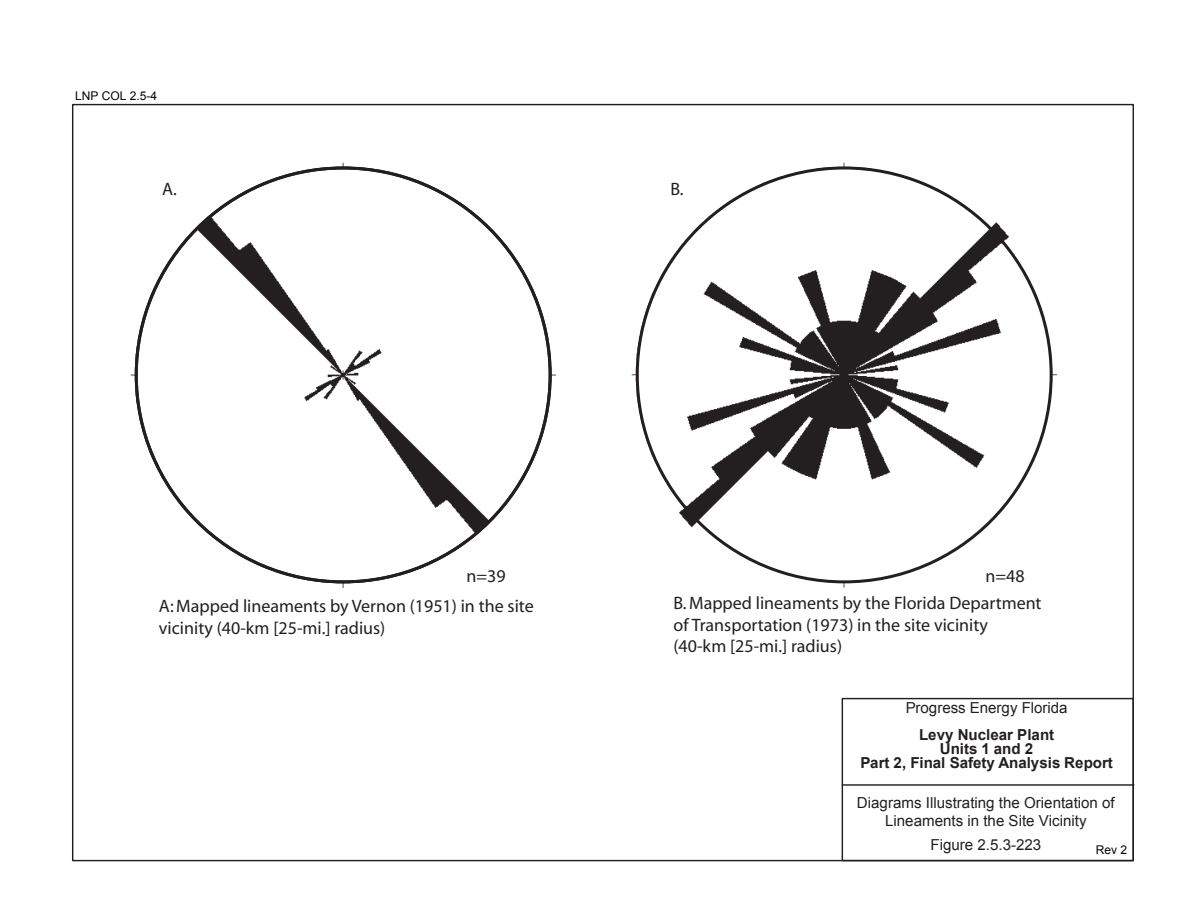
<style>
.page{position:relative;width:1188px;height:918px;background:#fff}
.page>*{position:absolute;margin:0;border:0;box-sizing:border-box;transform-origin:0 0}
.t1{font:18px/21.6px "Myriad";color:#231f20}
.t2{font:15.15px/18.1px "Arial";color:#231f20;text-align:center}
.t3{font:700 15.15px/14.4px "Arial";color:#231f20;text-align:center}
.t4{font:12px "Arial";color:#040503}
</style>
<div class="page">
<div style="left:842px;top:698px;width:292px;height:163px;border:1px solid #231f20"></div>
<hr style="left:842px;top:784px;width:292px;height:2px;background:#231f20">
<img style="left:632px;top:162px;width:426px;height:426px">
<img style="left:131px;top:163px;width:426px;height:425px">
<div style="left:109px;top:152px;width:96px;height:50px;background:#fff"></div>
<div style="left:601px;top:152px;width:96px;height:50px;background:#fff"></div>
<p class="t4" style="left:75px;top:88px;width:84px">LNP COL 2.5-4</p>
<p class="t1" style="left:162px;top:179px;width:16px">A.</p>
<p class="t1" style="left:670px;top:179px;width:15px">B.</p>
<p class="t1" style="left:466px;top:566px;width:41px">n=39</p>
<p class="t1" style="left:985px;top:566px;width:41px">n=48</p>
<p class="t1" style="left:159px;top:596px;width:376px">A: Mapped lineaments by Vernon (1951) in the site vicinity (40-km [25-mi.] radius)</p>
<p class="t1" style="left:673px;top:593px;width:370px">B. Mapped lineaments by the Florida Department of Transportation (1973) in the site vicinity (40-km [25-mi.] radius)</p>
<p class="t2" style="left:906px;top:699px;width:163px">Progress Energy Florida</p>
<p class="t3" style="left:860px;top:728px;width:254px">Levy Nuclear Plant<br>Units 1 and 2<br>Part 2, Final Safety Analysis Report</p>
<p class="t2" style="left:857px;top:794px;width:259px">Diagrams Illustrating the Orientation of<br>Lineaments in the Site Vicinity</p>
<p class="t4" style="left:1096px;top:842px;width:33px">Rev 2</p>
<p class="t2" style="left:930px;top:836px;width:112px">Figure 2.5.3-223</p>
</div>
